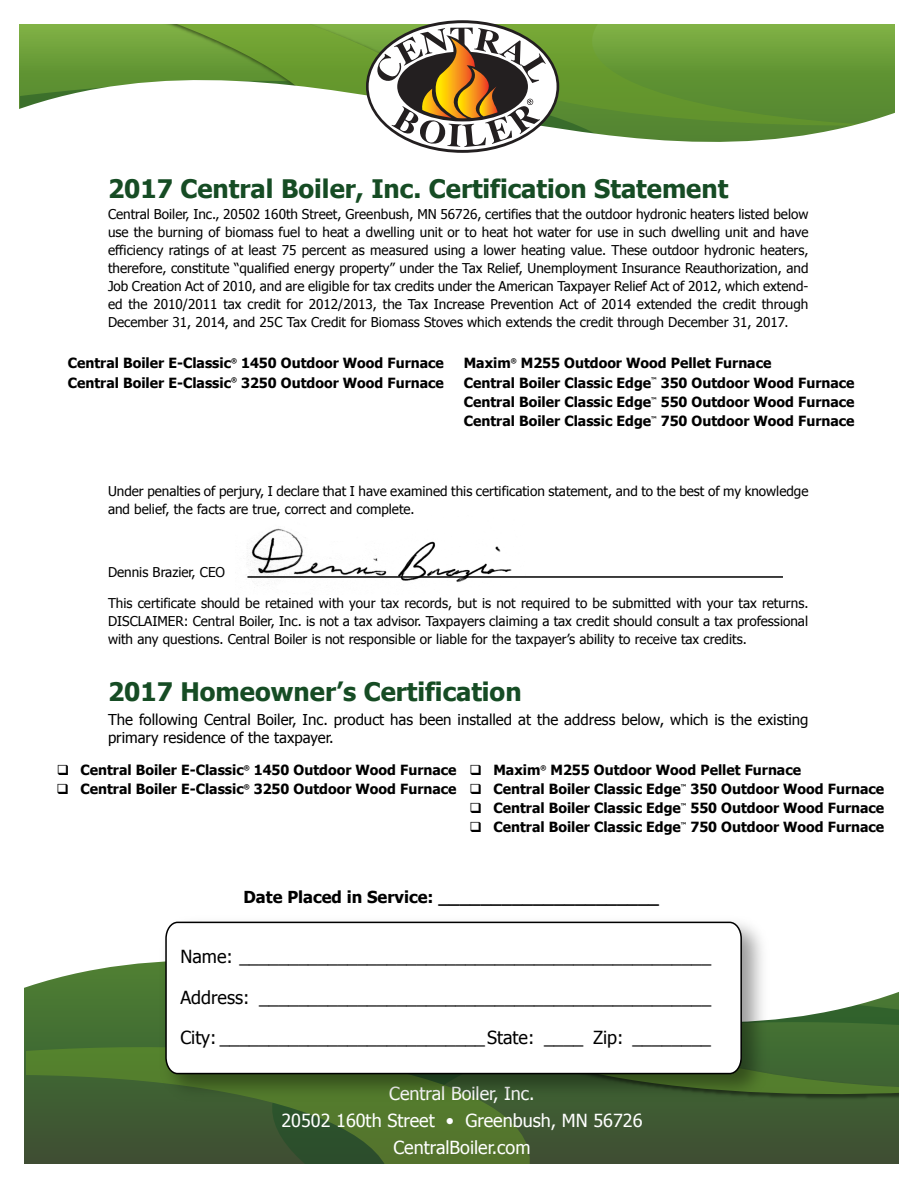
<style>
.page{position:relative;width:918px;height:1188px;background:#fff}
.page>*{position:absolute;margin:0;border:0;box-sizing:border-box;transform-origin:0 0}
.t1{font:700 25.5px "Tahoma";color:#164c24}
.t2{font:18px "Tahoma";color:#000}
.t3{font:18px/27px "Tahoma";color:#fff;text-align:center}
.t4{font:700 16.5px "Tahoma";color:#000}
.t5{font:15px/18px "Tahoma";color:#000}
.t6{font:700 14.1px/19.2px "Tahoma";color:#000}
.t7{font:13.5px/18px "Tahoma";color:#000;text-align:justify}
</style>
<div class="page">
<div style="left:553px;top:1109px;width:345px;height:55px;background:#3f5433"></div>
<svg style="left:26px;top:1099px;width:527px;height:65px;background:#435e30"></svg>
<svg style="left:24px;top:962px;width:875px;height:137px"></svg>
<svg style="left:19px;top:24px;width:876px;height:118px"></svg>
<svg style="left:366px;top:20px;width:193px;height:133px"></svg>
<img style="left:490px;top:86px;width:8px;height:30px">
<img style="left:475px;top:68px;width:15px;height:50px">
<img style="left:433px;top:38px;width:42px;height:80px">
<img style="left:420px;top:89px;width:32px;height:29px">
<img style="left:153px;top:924px;width:622px;height:184px">
<svg style="left:165px;top:921px;width:578px;height:154px"></svg>
<hr style="left:247px;top:576px;width:536px;height:2px;background:#000">
<img style="left:247px;top:528px;width:278px;height:58px">
<h1 class="t1" style="left:108px;top:171px;width:622px">2017 Central Boiler, Inc. Certification Statement</h1>
<p class="t7" style="left:108px;top:204px;width:702px">Central Boiler, Inc., 20502 160th Street, Greenbush, MN 56726, certifies that the outdoor hydronic heaters listed below use the burning of biomass fuel to heat a dwelling unit or to heat hot water for use in such dwelling unit and have efficiency ratings of at least 75 percent as measured using a lower heating value. These outdoor hydronic heaters, therefore, constitute “qualified energy property” under the Tax Relief, Unemployment Insurance Reauthorization, and Job Creation Act of 2010, and are eligible for tax credits under the American Taxpayer Relief Act of 2012, which extend&shy;ed the 2010/2011 tax credit for 2012/2013, the Tax Increase Prevention Act of 2014 extended the credit through December 31, 2014, and 25C Tax Credit for Biomass Stoves which extends the credit through December 31, 2017.</p>
<p class="t6" style="left:68px;top:353px;width:378px">Central Boiler E-Classic<sup>®</sup> 1450 Outdoor Wood Furnace<br>Central Boiler E-Classic<sup>®</sup> 3250 Outdoor Wood Furnace</p>
<p class="t6" style="left:464px;top:353px;width:392px">Maxim<sup>®</sup> M255 Outdoor Wood Pellet Furnace<br>Central Boiler Classic Edge<sup>™</sup> 350 Outdoor Wood Furnace Central Boiler Classic Edge<sup>™</sup> 550 Outdoor Wood Furnace Central Boiler Classic Edge<sup>™</sup> 750 Outdoor Wood Furnace</p>
<p class="t7" style="left:108px;top:481px;width:702px">Under penalties of perjury, I declare that I have examined this certification statement, and to the best of my knowledge and belief, the facts are true, correct and complete.</p>
<p class="t7" style="left:108px;top:562px;width:119px">Dennis Brazier, CEO</p>
<p class="t7" style="left:108px;top:593px;width:702px">This certificate should be retained with your tax records, but is not required to be submitted with your tax returns.<br>DISCLAIMER: Central Boiler, Inc. is not a tax advisor. Taxpayers claiming a tax credit should consult a tax professional with any questions. Central Boiler is not responsible or liable for the taxpayer’s ability to receive tax credits.</p>
<h1 class="t1" style="left:108px;top:674px;width:415px">2017 Homeowner’s Certification</h1>
<p class="t5" style="left:108px;top:710px;width:702px">The following Central Boiler, Inc. product has been installed at the address below, which is the existing primary residence of the taxpayer.</p>
<p class="t6" style="left:57px;top:759px;width:401px">❑ Central Boiler E-Classic<sup>®</sup> 1450 Outdoor Wood Furnace</p>
<p class="t6" style="left:57px;top:778px;width:401px">❑ Central Boiler E-Classic<sup>®</sup> 3250 Outdoor Wood Furnace</p>
<p class="t6" style="left:470px;top:759px;width:333px">❑ Maxim<sup>®</sup> M255 Outdoor Wood Pellet Furnace</p>
<p class="t6" style="left:470px;top:778px;width:416px">❑ Central Boiler Classic Edge<sup>™</sup> 350 Outdoor Wood Furnace</p>
<p class="t6" style="left:470px;top:798px;width:416px">❑ Central Boiler Classic Edge<sup>™</sup> 550 Outdoor Wood Furnace</p>
<p class="t6" style="left:470px;top:817px;width:416px">❑ Central Boiler Classic Edge<sup>™</sup> 750 Outdoor Wood Furnace</p>
<p class="t4" style="left:244px;top:885px;width:417px">Date Placed in Service: _____________________</p>
<h2 class="t2" style="left:180px;top:945px;width:532px">Name: ________________________________________________</h2>
<h2 class="t2" style="left:180px;top:985px;width:532px">Address: ______________________________________________</h2>
<h2 class="t2" style="left:180px;top:1026px;width:532px">City: ___________________________State: ____ Zip: ________</h2>
<h2 class="t3" style="left:281px;top:1079px;width:363px">Central Boiler, Inc.<br>20502 160th Street • Greenbush, MN 56726<br>CentralBoiler.com</h2>
</div>
